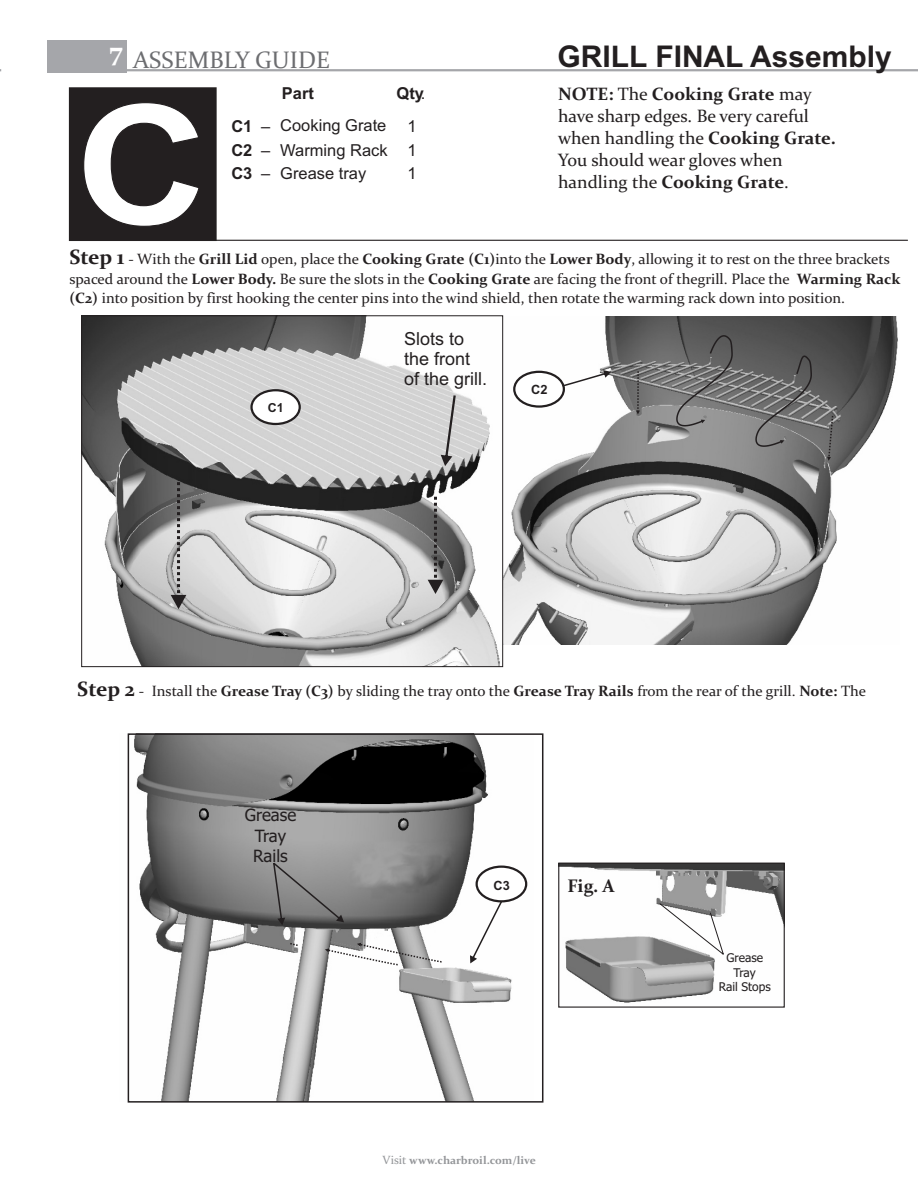
<style>
.page{position:relative;width:918px;height:1188px;background:#fff}
.page>*{position:absolute;margin:0;border:0;box-sizing:border-box;transform-origin:0 0}
.t1{font:700 30px "Arial";color:#231f20}
.t2{font:24px "Constantia";color:#6c6d70}
.t3{font:700 18.3px "Constantia";color:#231f20}
.t4{font:18px/21.9px "Constantia";color:#231f20}
.t5{font:18px/20.1px "Arial";color:#231f20}
.t6{font:16.95px/20.4px "Tahoma";color:#231f20;text-align:center}
.t7{font:16.5px "Arial";color:#231f20}
.t8{font:700 16.5px "Arial";color:#231f20}
.t9{font:15px/20px "Constantia";color:#231f20}
.t10{font:700 12.75px "Arial";color:#231f20}
.t11{font:700 12.45px "Arial";color:#231f20}
.t12{font:12px/14.5px "Tahoma";color:#231f20;text-align:center}
.t13{font:700 11.25px "Constantia";color:#939598}
.s1{font-weight:400}
.s2{font-weight:700}
.s3{font-weight:700;font-size:21px}
.s4{font-weight:400;font-size:12px}
</style>
<div class="page">
<img style="left:504px;top:317px;width:394px;height:328px">
<div style="left:47px;top:40px;width:80px;height:33px;background:#a5a6aa"></div>
<hr style="left:122px;top:69px;width:796px;height:2px;background:#a5a6aa">
<div style="left:70px;top:88px;width:146px;height:152px;background:#231f20"></div>
<div style="left:69px;top:87px;width:148px;height:154px;border:2px solid #231f20"></div>
<svg style="left:84px;top:103px;width:115px;height:123px"></svg>
<div style="left:513px;top:371px;width:52px;height:37px;background:#fff;border:2px solid #231f20;border-radius:50%"></div>
<img style="left:127px;top:734px;width:401px;height:367px">
<div style="left:476px;top:866px;width:51px;height:36px;background:#fff;border:2px solid #231f20;border-radius:50%"></div>
<div style="left:128px;top:733px;width:415px;height:370px;border:2px solid #231f20"></div>
<svg style="left:636px;top:371px;width:4px;height:43px"></svg>
<svg style="left:827px;top:416px;width:6px;height:45px"></svg>
<svg style="left:676px;top:335px;width:57px;height:91px;background:#757575"></svg>
<svg style="left:755px;top:356px;width:57px;height:91px;background:#6f6f6f"></svg>
<svg style="left:563px;top:370px;width:48px;height:16px"></svg>
<svg style="left:325px;top:943px;width:117px;height:22px"></svg>
<svg style="left:288px;top:942px;width:11px;height:5px"></svg>
<svg style="left:470px;top:901px;width:32px;height:62px"></svg>
<svg style="left:273px;top:863px;width:71px;height:62px;background:#7e7e7e"></svg>
<hr style="left:79px;top:240px;width:829px;height:1px;background:#231f20">
<img style="left:83px;top:317px;width:417px;height:348px">
<div style="left:250px;top:389px;width:51px;height:36px;background:#fff;border:2px solid #231f20;border-radius:50%"></div>
<svg style="left:428px;top:497px;width:15px;height:97px"></svg>
<svg style="left:171px;top:482px;width:15px;height:127px;background:#959595"></svg>
<div style="left:81px;top:315px;width:422px;height:352px;border:1px solid #231f20"></div>
<svg style="left:441px;top:395px;width:15px;height:71px"></svg>
<img style="left:560px;top:865px;width:223px;height:138px">
<div style="left:558px;top:863px;width:227px;height:145px;border:1px solid #231f20"></div>
<svg style="left:659px;top:902px;width:66px;height:54px"></svg>
<h2 class="t2" style="left:110px;top:50px;width:222px"><sup>7</sup> ASSEMBLY GUIDE</h2>
<h1 class="t1" style="left:558px;top:45px;width:336px">GRILL FINAL Assembly</h1>
<p class="t8" style="left:282px;top:87px;width:34px">Part</p>
<p class="t8" style="left:397px;top:87px;width:30px">Qty<span class="s1">.</span></p>
<p class="t8" style="left:231px;top:120px;width:40px">C1 <span class="s1">–</span></p>
<p class="t7" style="left:407px;top:120px;width:11px">1</p>
<p class="t8" style="left:231px;top:144px;width:40px">C2 <span class="s1">–</span></p>
<p class="t4" style="left:558px;top:85px;width:279px"><span class="s2">NOTE:</span> The <span class="s2">Cooking Grate</span> may have sharp edges. Be very careful when handling the <span class="s2">Cooking Grate.<br></span>You should wear gloves when handling the <span class="s2">Cooking Grate</span>.</p>
<p class="t7" style="left:280px;top:119px;width:108px">Cooking Grate</p>
<p class="t7" style="left:407px;top:144px;width:11px">1</p>
<p class="t7" style="left:280px;top:144px;width:109px">Warming Rack</p>
<p class="t7" style="left:280px;top:166px;width:88px">Grease tray</p>
<p class="t8" style="left:231px;top:167px;width:40px">C3 <span class="s1">–</span></p>
<p class="t7" style="left:407px;top:167px;width:11px">1</p>
<p class="t9" style="left:69px;top:251px;width:833px"><span class="s3">Step 1</span> - With the <span class="s2">Grill Lid</span> open, place the <span class="s2">Cooking Grate (C1)</span>into the <span class="s2">Lower Body</span>, allowing it to rest on the three brackets spaced around the <span class="s2">Lower Body.</span> Be sure the slots in the <span class="s2">Cooking Grate</span> are facing the front of thegrill. Place the <span class="s2">Warming Rack</span></p>
<p class="t9" style="left:69px;top:289px;width:777px"><span class="s2">(C2)</span> into position by first hooking the center pins into the wind shield, then rotate the warming rack down into position.</p>
<p class="t11" style="left:268px;top:402px;width:17px">C1</p>
<p class="t5" style="left:404px;top:330px;width:85px">Slots to the front of the grill.</p>
<p class="t10" style="left:531px;top:384px;width:18px">C2</p>
<p class="t9" style="left:77px;top:682px;width:790px"><span class="s3">Step 2</span> - Install the <span class="s2">Grease Tray (C3)</span> by sliding the tray onto the <span class="s2">Grease Tray Rails</span> from the rear of the grill. <span class="s2">Note:</span> The</p>
<p class="t6" style="left:245px;top:806px;width:53px">Grease<br>Tray<br>Rails</p>
<p class="t10" style="left:494px;top:880px;width:18px">C3</p>
<p class="t3" style="left:568px;top:878px;width:49px">Fig. A</p>
<p class="t13" style="left:383px;top:1156px;width:155px"><span class="s4">Visit</span> www.charbroil.com/live</p>
<p class="t12" style="left:719px;top:952px;width:54px">Grease<br>Tray<br>Rail Stops</p>
</div>
